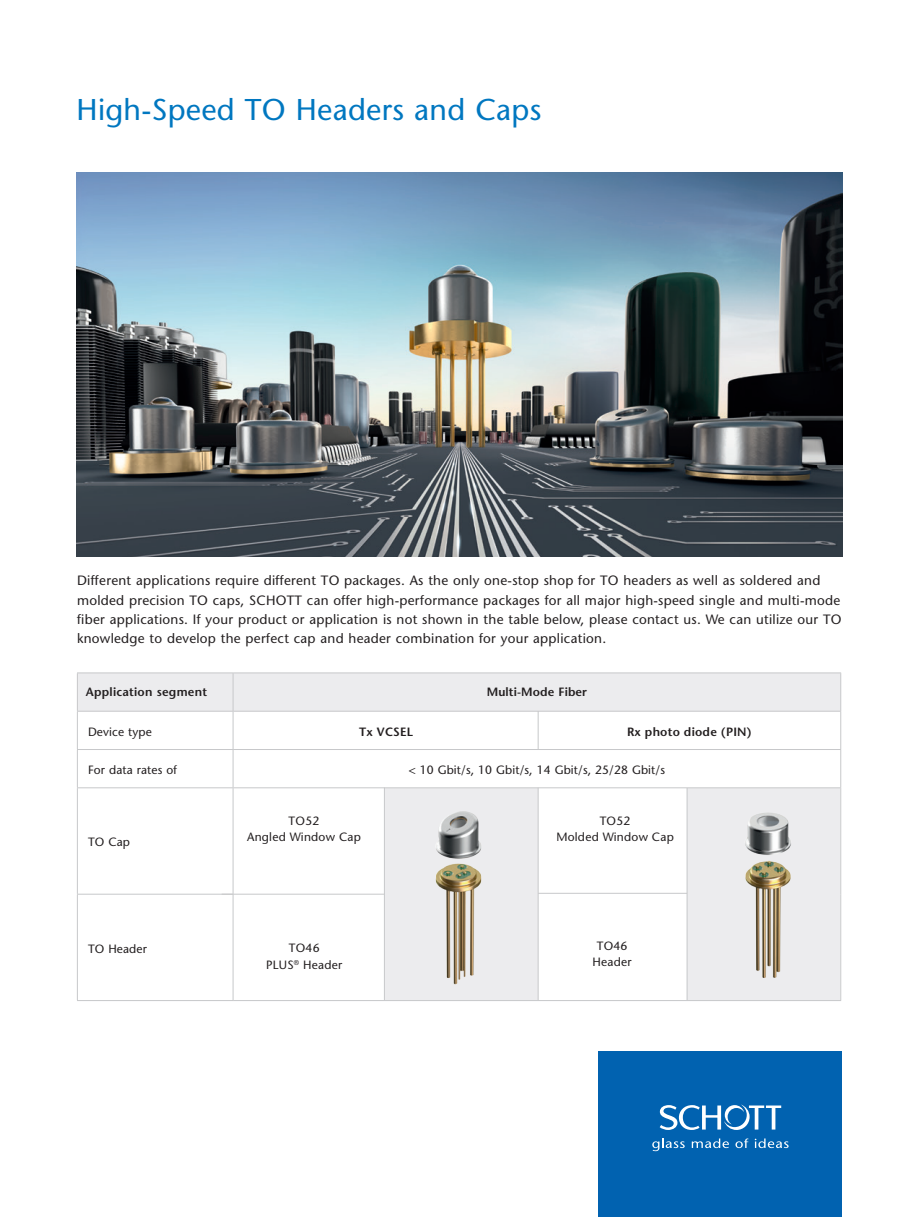
<style>
.page{position:relative;width:919px;height:1217px;background:#fff}
.page>*{position:absolute;margin:0;border:0;box-sizing:border-box;transform-origin:0 0}
.t1{font:500 30px "Stone Sans Std";letter-spacing:.01em;color:#0077c0}
.t2{font:500 13.5px/19.2px "Stone Sans Std";letter-spacing:.02em;color:#231f20}
.t3{font:500 12px/16.5px "Stone Sans Std";letter-spacing:.02em;color:#231f20;text-align:center}
.t4{font:600 12px "Stone Sans Std";letter-spacing:.02em;color:#231f20}
</style>
<div class="page">
<img style="left:77px;top:172px;width:765px;height:384px">
<div style="left:385px;top:788px;width:152px;height:211px;background:#ececee"></div>
<div style="left:687px;top:788px;width:153px;height:211px;background:#ececee"></div>
<hr style="left:384px;top:787px;width:1px;height:213px;background:#c7c8ca">
<hr style="left:222px;top:893px;width:162px;height:1px;background:#c7c8ca">
<hr style="left:538px;top:892px;width:149px;height:1px;background:#c7c8ca">
<hr style="left:537px;top:787px;width:1px;height:213px;background:#c7c8ca">
<hr style="left:686px;top:787px;width:1px;height:213px;background:#c7c8ca">
<div style="left:598px;top:1051px;width:244px;height:165px;background:#0162b0"></div>
<svg style="left:652px;top:1138px;width:32px;height:12px"></svg>
<svg style="left:691px;top:1138px;width:38px;height:9px"></svg>
<svg style="left:735px;top:1138px;width:13px;height:9px"></svg>
<svg style="left:754px;top:1138px;width:34px;height:9px"></svg>
<svg style="left:659px;top:1104px;width:122px;height:25px"></svg>
<img style="left:435px;top:811px;width:47px;height:174px">
<img style="left:745px;top:812px;width:46px;height:166px">
<div style="left:78px;top:673px;width:762px;height:37px;background:#ececee"></div>
<hr style="left:77px;top:749px;width:156px;height:1px;background:#c7c8ca">
<hr style="left:77px;top:787px;width:156px;height:1px;background:#c7c8ca">
<hr style="left:77px;top:893px;width:156px;height:1px;background:#c7c8ca">
<hr style="left:77px;top:999px;width:156px;height:1px;background:#c7c8ca">
<hr style="left:233px;top:999px;width:608px;height:1px;background:#c7c8ca">
<hr style="left:77px;top:711px;width:1px;height:38px;background:#c7c8ca">
<hr style="left:77px;top:749px;width:1px;height:38px;background:#c7c8ca">
<hr style="left:233px;top:749px;width:608px;height:1px;background:#c7c8ca">
<hr style="left:77px;top:788px;width:1px;height:105px;background:#c7c8ca">
<hr style="left:233px;top:787px;width:608px;height:1px;background:#c7c8ca">
<hr style="left:77px;top:894px;width:1px;height:105px;background:#c7c8ca">
<hr style="left:77px;top:672px;width:156px;height:1px;background:#c7c8ca">
<hr style="left:77px;top:673px;width:1px;height:37px;background:#c7c8ca">
<hr style="left:233px;top:672px;width:608px;height:1px;background:#c7c8ca">
<hr style="left:77px;top:710px;width:156px;height:1px;background:#c7c8ca">
<hr style="left:233px;top:710px;width:608px;height:1px;background:#c7c8ca">
<hr style="left:233px;top:673px;width:1px;height:37px;background:#c7c8ca">
<hr style="left:840px;top:673px;width:1px;height:37px;background:#c7c8ca">
<hr style="left:233px;top:711px;width:1px;height:38px;background:#c7c8ca">
<hr style="left:840px;top:711px;width:1px;height:38px;background:#c7c8ca">
<hr style="left:233px;top:749px;width:1px;height:38px;background:#c7c8ca">
<hr style="left:840px;top:749px;width:1px;height:38px;background:#c7c8ca">
<hr style="left:233px;top:788px;width:1px;height:105px;background:#c7c8ca">
<hr style="left:840px;top:788px;width:1px;height:106px;background:#c7c8ca">
<hr style="left:233px;top:894px;width:1px;height:105px;background:#c7c8ca">
<hr style="left:840px;top:894px;width:1px;height:105px;background:#c7c8ca">
<hr style="left:537px;top:711px;width:1px;height:38px;background:#c7c8ca">
<h1 class="t1" style="left:77px;top:92px;width:466px">High-Speed TO Headers and Caps</h1>
<p class="t2" style="left:77px;top:571px;width:766px">Different applications require different TO packages. As the only one-stop shop for TO headers as well as soldered and molded precision TO caps, SCHOTT can offer high-performance packages for all major high-speed single and multi-mode fiber applications. If your product or application is not shown in the table below, please contact us. We can utilize our TO knowledge to develop the perfect cap and header combination for your application.</p>
<p class="t4" style="left:86px;top:685px;width:123px">Application segment</p>
<p class="t4" style="left:486px;top:685px;width:102px">Multi-Mode Fiber</p>
<p class="t3" style="left:88px;top:723px;width:65px">Device type</p>
<p class="t3" style="left:88px;top:761px;width:90px">For data rates of</p>
<p class="t3" style="left:409px;top:761px;width:257px">&lt; 10 Gbit/s, 10 Gbit/s, 14 Gbit/s, 25/28 Gbit/s</p>
<p class="t4" style="left:627px;top:724px;width:126px">Rx photo diode (PIN)</p>
<p class="t4" style="left:359px;top:724px;width:55px">Tx VCSEL</p>
<p class="t3" style="left:88px;top:833px;width:43px">TO Cap</p>
<p class="t3" style="left:88px;top:940px;width:60px">TO Header</p>
<p class="t3" style="left:247px;top:812px;width:115px">TO52<br>Angled Window Cap</p>
<p class="t3" style="left:556px;top:812px;width:119px">TO52<br>Molded Window Cap</p>
<p class="t3" style="left:266px;top:939px;width:77px">TO46<br>PLUS<sup>®</sup> Header</p>
<p class="t3" style="left:592px;top:937px;width:41px">TO46<br>Header</p>
</div>
